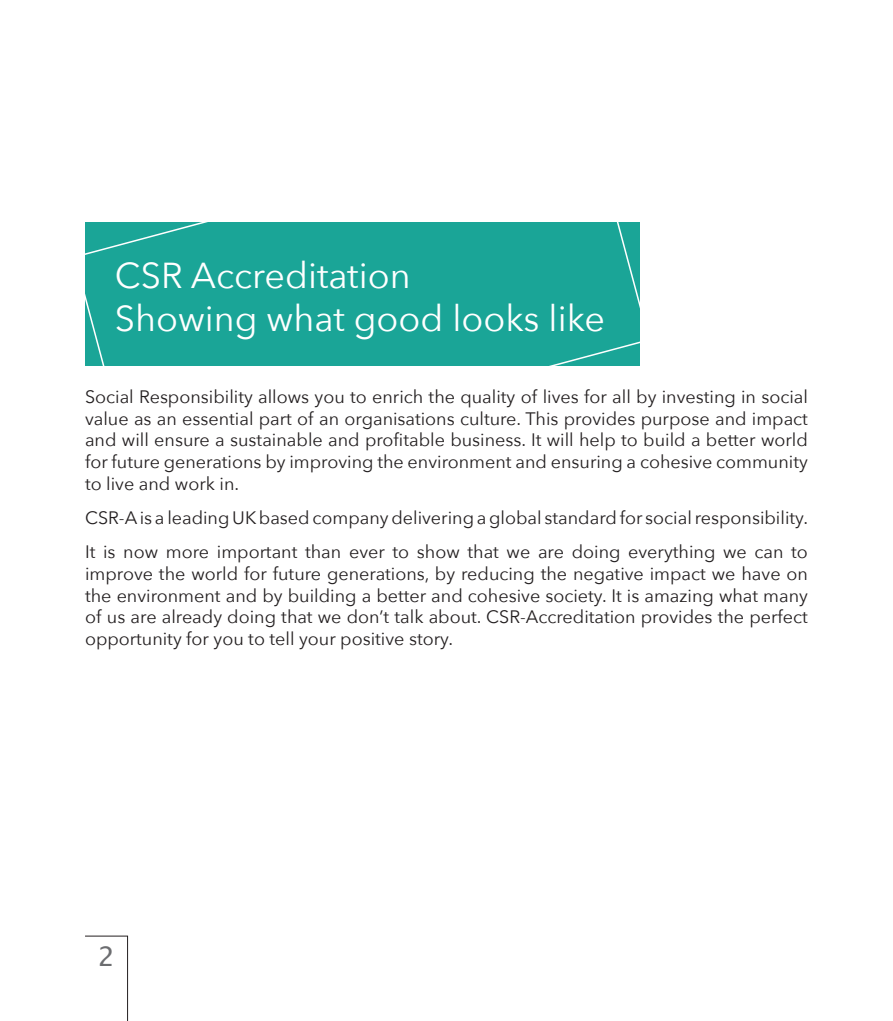
<style>
.page{position:relative;width:893px;height:1021px;background:#fff}
.page>*{position:absolute;margin:0;border:0;box-sizing:border-box;transform-origin:0 0}
.t1{font:36px "Avenir Next";color:#fff}
.t2{font:27px "Lucida Grande";color:#6c6d70}
.t3{font:18px/21.6px "Avenir Next";color:#231f20;text-align:justify}
</style>
<div class="page">
<div style="left:85px;top:222px;width:555px;height:144px;background:#1aa597"></div>
<svg style="left:85px;top:935px;width:43px;height:85px"></svg>
<p class="t1" style="left:115px;top:245px;width:297px">CSR Accreditation</p>
<p class="t1" style="left:115px;top:288px;width:492px">Showing what good looks like</p>
<p class="t3" style="left:85px;top:385px;width:724px">Social Responsibility allows you to enrich the quality of lives for all by investing in social value as an essential part of an organisations culture. This provides purpose and impact and will ensure a sustainable and profitable business. It will help to build a better world for future generations by improving the environment and ensuring a cohesive community to live and work in.</p>
<p class="t3" style="left:85px;top:506px;width:724px">CSR-A is a leading UK based company delivering a global standard for social responsibility.</p>
<p class="t3" style="left:85px;top:540px;width:724px">It is now more important than ever to show that we are doing everything we can to improve the world for future generations, by reducing the negative impact we have on the environment and by building a better and cohesive society. It is amazing what many of us are already doing that we don’t talk about. CSR-Accreditation provides the perfect opportunity for you to tell your positive story.</p>
<p class="t2" style="left:98px;top:941px;width:19px">2</p>
</div>
